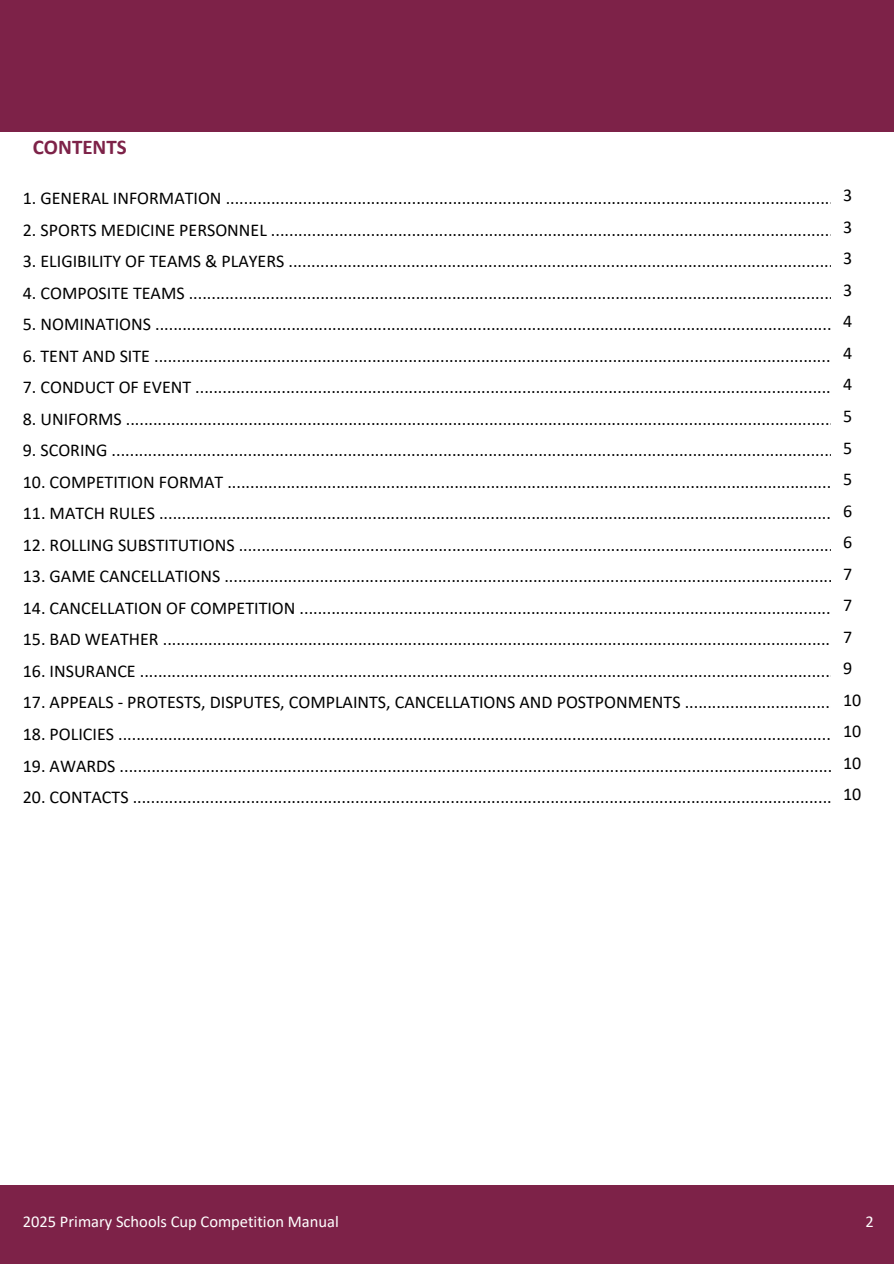
<style>
.page{position:relative;width:894px;height:1264px;background:#fff}
.page>*{position:absolute;margin:0;border:0;box-sizing:border-box;transform-origin:0 0}
.t1{font:700 21px "Calibri";color:#7d2248}
.t2{font:18px "Calibri";color:#000}
.t3{font:16.5px "Calibri";color:#fff}
</style>
<div class="page">
<div style="left:0;top:0;width:893px;height:132px;background:#7d2248"></div>
<div style="left:0;top:1185px;width:893px;height:78px;background:#7d2248"></div>
<p class="t1" style="left:33px;top:139px;width:95px">CONTENTS</p>
<p class="t2" style="left:23px;top:191px;width:812px">1. GENERAL INFORMATION ......................................................................................................................................</p>
<p class="t2" style="left:23px;top:222px;width:812px">2. SPORTS MEDICINE PERSONNEL ............................................................................................................................</p>
<p class="t2" style="left:23px;top:254px;width:816px">3. ELIGIBILITY OF TEAMS &amp; PLAYERS .........................................................................................................................</p>
<p class="t2" style="left:23px;top:285px;width:816px">4. COMPOSITE TEAMS ...............................................................................................................................................</p>
<p class="t2" style="left:23px;top:317px;width:819px">5. NOMINATIONS .......................................................................................................................................................</p>
<p class="t2" style="left:23px;top:348px;width:822px">6. TENT AND SITE ........................................................................................................................................................</p>
<p class="t2" style="left:23px;top:380px;width:822px">7. CONDUCT OF EVENT ...............................................................................................................................................</p>
<p class="t2" style="left:23px;top:411px;width:821px">8. UNIFORMS ..............................................................................................................................................................</p>
<p class="t2" style="left:23px;top:443px;width:811px">9. SCORING ...............................................................................................................................................................</p>
<p class="t2" style="left:23px;top:474px;width:823px">10. COMPETITION FORMAT ........................................................................................................................................</p>
<p class="t2" style="left:23px;top:506px;width:818px">11. MATCH RULES ......................................................................................................................................................</p>
<p class="t2" style="left:23px;top:537px;width:811px">12. ROLLING SUBSTITUTIONS ...................................................................................................................................</p>
<p class="t2" style="left:23px;top:569px;width:815px">13. GAME CANCELLATIONS .......................................................................................................................................</p>
<p class="t2" style="left:23px;top:600px;width:813px">14. CANCELLATION OF COMPETITION ......................................................................................................................</p>
<p class="t2" style="left:23px;top:632px;width:808px">15. BAD WEATHER ...................................................................................................................................................</p>
<p class="t2" style="left:23px;top:663px;width:822px">16. INSURANCE ...........................................................................................................................................................</p>
<p class="t2" style="left:23px;top:695px;width:817px">17. APPEALS - PROTESTS, DISPUTES, COMPLAINTS, CANCELLATIONS AND POSTPONMENTS ..................................</p>
<p class="t2" style="left:23px;top:726px;width:818px">18. POLICIES ...............................................................................................................................................................</p>
<p class="t2" style="left:23px;top:758px;width:815px">19. AWARDS ..............................................................................................................................................................</p>
<p class="t2" style="left:23px;top:789px;width:823px">20. CONTACTS .............................................................................................................................................................</p>
<p class="t2" style="left:842px;top:188px;width:11px">3</p>
<p class="t2" style="left:842px;top:219px;width:11px">3</p>
<p class="t2" style="left:842px;top:251px;width:11px">3</p>
<p class="t2" style="left:842px;top:282px;width:11px">3</p>
<p class="t2" style="left:842px;top:314px;width:11px">4</p>
<p class="t2" style="left:842px;top:345px;width:11px">4</p>
<p class="t2" style="left:842px;top:377px;width:11px">4</p>
<p class="t2" style="left:842px;top:408px;width:11px">5</p>
<p class="t2" style="left:842px;top:440px;width:11px">5</p>
<p class="t2" style="left:842px;top:471px;width:11px">5</p>
<p class="t2" style="left:842px;top:503px;width:11px">6</p>
<p class="t2" style="left:842px;top:534px;width:11px">6</p>
<p class="t2" style="left:842px;top:566px;width:11px">7</p>
<p class="t2" style="left:842px;top:597px;width:11px">7</p>
<p class="t2" style="left:842px;top:629px;width:11px">7</p>
<p class="t2" style="left:842px;top:660px;width:11px">9</p>
<p class="t2" style="left:842px;top:692px;width:20px">10</p>
<h2 class="t2" style="left:842px;top:723px;width:20px">10</h2>
<p class="t2" style="left:842px;top:755px;width:20px">10</p>
<p class="t2" style="left:842px;top:786px;width:20px">10</p>
<p class="t3" style="left:23px;top:1214px;width:317px">2025 Primary Schools Cup Competition Manual</p>
<h1 class="t3" style="left:865px;top:1214px;width:10px">2</h1>
</div>
